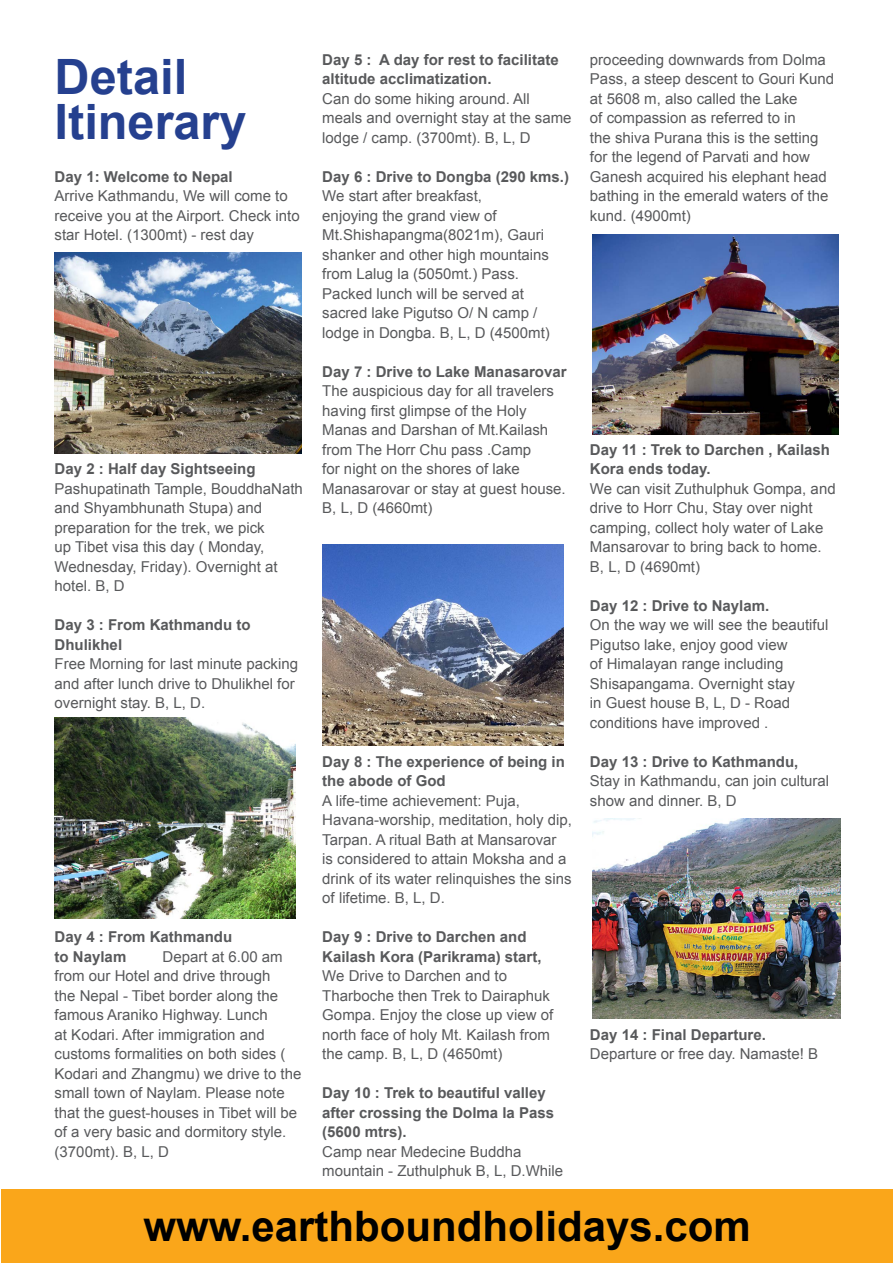
<style>
.page{position:relative;width:893px;height:1263px;background:#fff}
.page>*{position:absolute;margin:0;border:0;box-sizing:border-box;transform-origin:0 0}
.t1{font:700 48.75px/45px "Arial";color:#25408f}
.t2{font:700 42px "Arial";color:#000}
.t3{font:15px/19.5px "Arial";color:#58595b}
.t4{font:700 15px/19.5px "Arial";color:#58595b}
</style>
<div class="page">
<img style="left:322px;top:544px;width:242px;height:201px">
<img style="left:592px;top:234px;width:247px;height:201px">
<img style="left:54px;top:718px;width:242px;height:201px">
<img style="left:592px;top:818px;width:248px;height:201px">
<img style="left:54px;top:253px;width:248px;height:200px">
<div style="left:1px;top:1189px;width:892px;height:74px;background:#faa61a"></div>
<h1 class="t1" style="left:55px;top:55px;width:194px">Detail<br>Itinerary</h1>
<p class="t4" style="left:55px;top:167px;width:180px">Day 1: Welcome to Nepal</p>
<p class="t3" style="left:55px;top:186px;width:247px">Arrive Kathmandu, We will come to receive you at the Airport. Check into star Hotel. (1300mt) - rest day</p>
<p class="t4" style="left:55px;top:459px;width:202px">Day 2 : Half day Sightseeing</p>
<p class="t3" style="left:55px;top:479px;width:250px">Pashupatinath Tample, BouddhaNath and Shyambhunath Stupa) and preparation for the trek, we pick<br>up Tibet visa this day ( Monday,<br>Wednesday, Friday). Overnight at hotel. B, D</p>
<p class="t4" style="left:55px;top:615px;width:197px">Day 3 : From Kathmandu to<br>Dhulikhel</p>
<p class="t3" style="left:55px;top:654px;width:245px">Free Morning for last minute packing and after lunch drive to Dhulikhel for overnight stay. B, L, D.</p>
<p class="t4" style="left:55px;top:927px;width:179px">Day 4 : From Kathmandu to Naylam</p>
<p class="t3" style="left:55px;top:947px;width:248px;text-indent:108px">Depart at 6.00 am from our Hotel and drive through<br>the Nepal - Tibet border along the famous Araniko Highway. Lunch<br>at Kodari. After immigration and customs formalities on both sides (<br>Kodari and Zhangmu) we drive to the small town of Naylam. Please note that the guest-houses in Tibet will be of a very basic and dormitory style. (3700mt). B, L, D</p>
<p class="t4" style="left:322px;top:50px;width:238px">Day 5 : A day for rest to facilitate altitude acclimatization.</p>
<p class="t3" style="left:322px;top:89px;width:251px">Can do some hiking around. All meals and overnight stay at the same lodge / camp. (3700mt). B, L, D</p>
<p class="t4" style="left:322px;top:167px;width:248px">Day 6 : Drive to Dongba (290 kms.)</p>
<p class="t3" style="left:322px;top:186px;width:229px">We start after breakfast,<br>enjoying the grand view of<br>Mt.Shishapangma(8021m), Gauri shanker and other high mountains from Lalug la (5050mt.) Pass.<br>Packed lunch will be served at sacred lake Pigutso O/ N camp / lodge in Dongba. B, L, D (4500mt)</p>
<p class="t4" style="left:322px;top:362px;width:246px">Day 7 : Drive to Lake Manasarovar</p>
<p class="t3" style="left:322px;top:381px;width:245px">The auspicious day for all travelers having first glimpse of the Holy<br>Manas and Darshan of Mt.Kailash from The Horr Chu pass .Camp<br>for night on the shores of lake<br>Manasarovar or stay at guest house.<br>B, L, D (4660mt)</p>
<p class="t4" style="left:322px;top:752px;width:244px">Day 8 : The experience of being in the abode of God</p>
<p class="t3" style="left:322px;top:791px;width:251px">A life-time achievement: Puja, Havana-worship, meditation, holy dip, Tarpan. A ritual Bath at Mansarovar<br>is considered to attain Moksha and a drink of its water relinquishes the sins of lifetime. B, L, D.</p>
<p class="t4" style="left:322px;top:927px;width:221px">Day 9 : Drive to Darchen and<br>Kailash Kora (Parikrama) start,</p>
<p class="t3" style="left:322px;top:966px;width:232px">We Drive to Darchen and to<br>Tharboche then Trek to Dairaphuk<br>Gompa. Enjoy the close up view of north face of holy Mt. Kailash from the camp. B, L, D (4650mt)</p>
<p class="t4" style="left:322px;top:1083px;width:233px">Day 10 : Trek to beautiful valley after crossing the Dolma la Pass (5600 mtrs).</p>
<p class="t3" style="left:322px;top:1142px;width:242px">Camp near Medecine Buddha mountain - Zuthulphuk B, L, D.While</p>
<p class="t3" style="left:590px;top:50px;width:246px">proceeding downwards from Dolma<br>Pass, a steep descent to Gouri Kund at 5608 m, also called the Lake<br>of compassion as referred to in<br>the shiva Purana this is the setting for the legend of Parvati and how<br>Ganesh acquired his elephant head bathing in the emerald waters of the kund. (4900mt)</p>
<p class="t4" style="left:590px;top:440px;width:242px">Day 11 : Trek to Darchen , Kailash<br>Kora ends today.</p>
<p class="t3" style="left:590px;top:479px;width:247px">We can visit Zuthulphuk Gompa, and drive to Horr Chu, Stay over night camping, collect holy water of Lake<br>Mansarovar to bring back to home.<br>B, L, D (4690mt)</p>
<p class="t4" style="left:590px;top:596px;width:181px">Day 12 : Drive to Naylam.</p>
<p class="t3" style="left:590px;top:615px;width:240px">On the way we will see the beautiful<br>Pigutso lake, enjoy good view<br>of Himalayan range including<br>Shisapangama. Overnight stay<br>in Guest house B, L, D - Road conditions have improved .</p>
<p class="t4" style="left:590px;top:752px;width:210px">Day 13 : Drive to Kathmandu,</p>
<p class="t3" style="left:590px;top:771px;width:241px">Stay in Kathmandu, can join cultural show and dinner. B, D</p>
<p class="t4" style="left:590px;top:1025px;width:177px">Day 14 : Final Departure.</p>
<p class="t3" style="left:590px;top:1044px;width:230px">Departure or free day. Namaste! B</p>
<h2 class="t2" style="left:143px;top:1197px;width:609px">www.earthboundholidays.com</h2>
</div>
